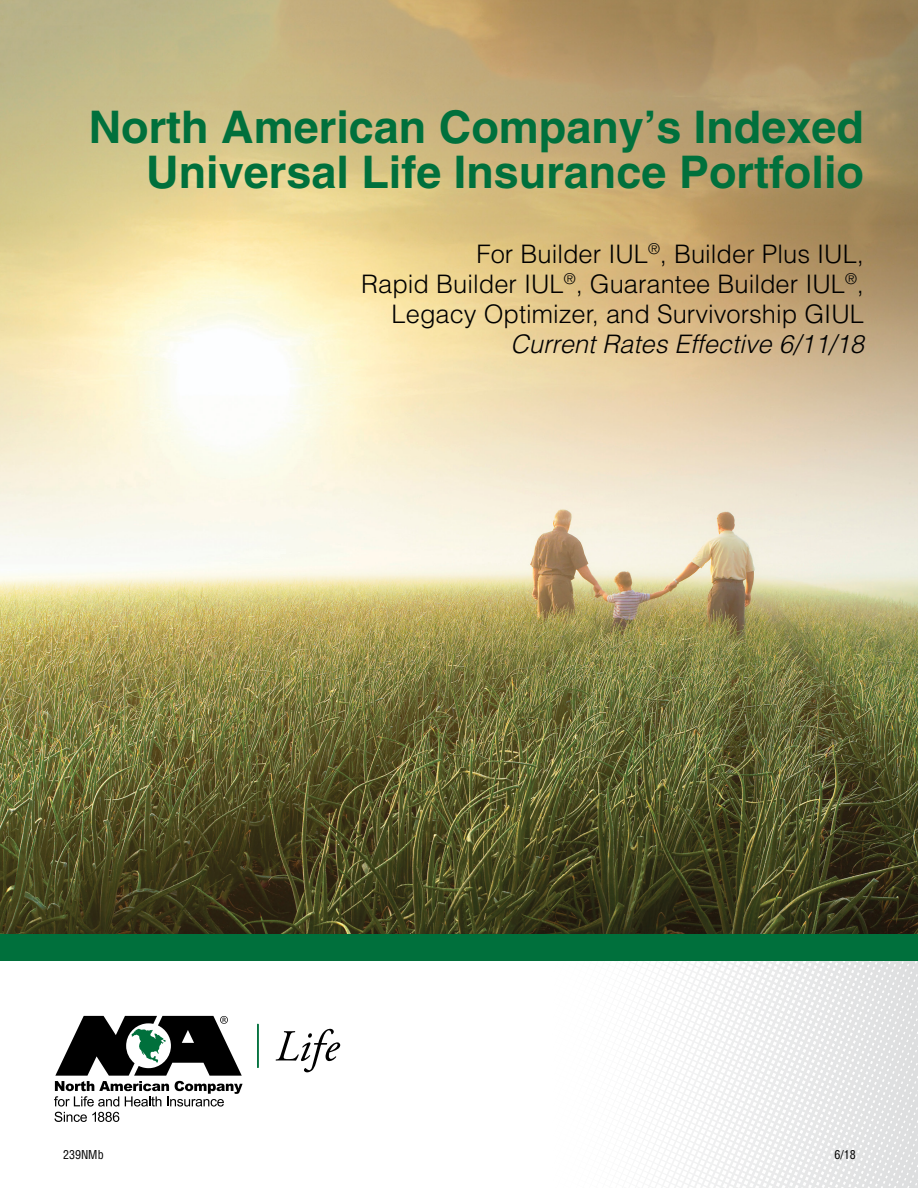
<style>
.page{position:relative;width:918px;height:1188px;background:#fff}
.page>*{position:absolute;margin:0;border:0;box-sizing:border-box;transform-origin:0 0}
.t1{font:700 45px/45px "Helvetica";color:#00703c;text-align:right}
.t2{font:300 25.5px/30px "Helvetica";color:#000;text-align:right}
.t3{font:italic 300 25.5px "Helvetica";color:#000}
.t4{font:condensed 12px "Helvetica";color:#000}
</style>
<div class="page">
<img style="left:0;top:0;width:918px;height:934px">
<svg style="left:652px;top:961px;width:266px;height:227px"></svg>
<div style="left:0;top:934px;width:918px;height:27px;background:#00703c"></div>
<hr style="left:257px;top:1024px;width:2px;height:44px;background:#00703c">
<svg style="left:276px;top:1029px;width:64px;height:43px"></svg>
<svg style="left:54px;top:1016px;width:189px;height:106px"></svg>
<h1 class="t1" style="left:89px;top:104px;width:777px">North American Company’s Indexed<br>Universal Life Insurance Portfolio</h1>
<p class="t2" style="left:361px;top:238px;width:504px">For Builder IUL<sup>®</sup>, Builder Plus IUL,<br>Rapid Builder IUL<sup>®</sup>, Guarantee Builder IUL<sup>®</sup>,<br>Legacy Optimizer, and Survivorship GIUL</p>
<p class="t3" style="left:511px;top:328px;width:355px">Current Rates Effective 6/11/18</p>
<p class="t4" style="left:63px;top:1148px;width:42px">239NMb</p>
<p class="t4" style="left:834px;top:1148px;width:23px">6/18</p>
</div>
